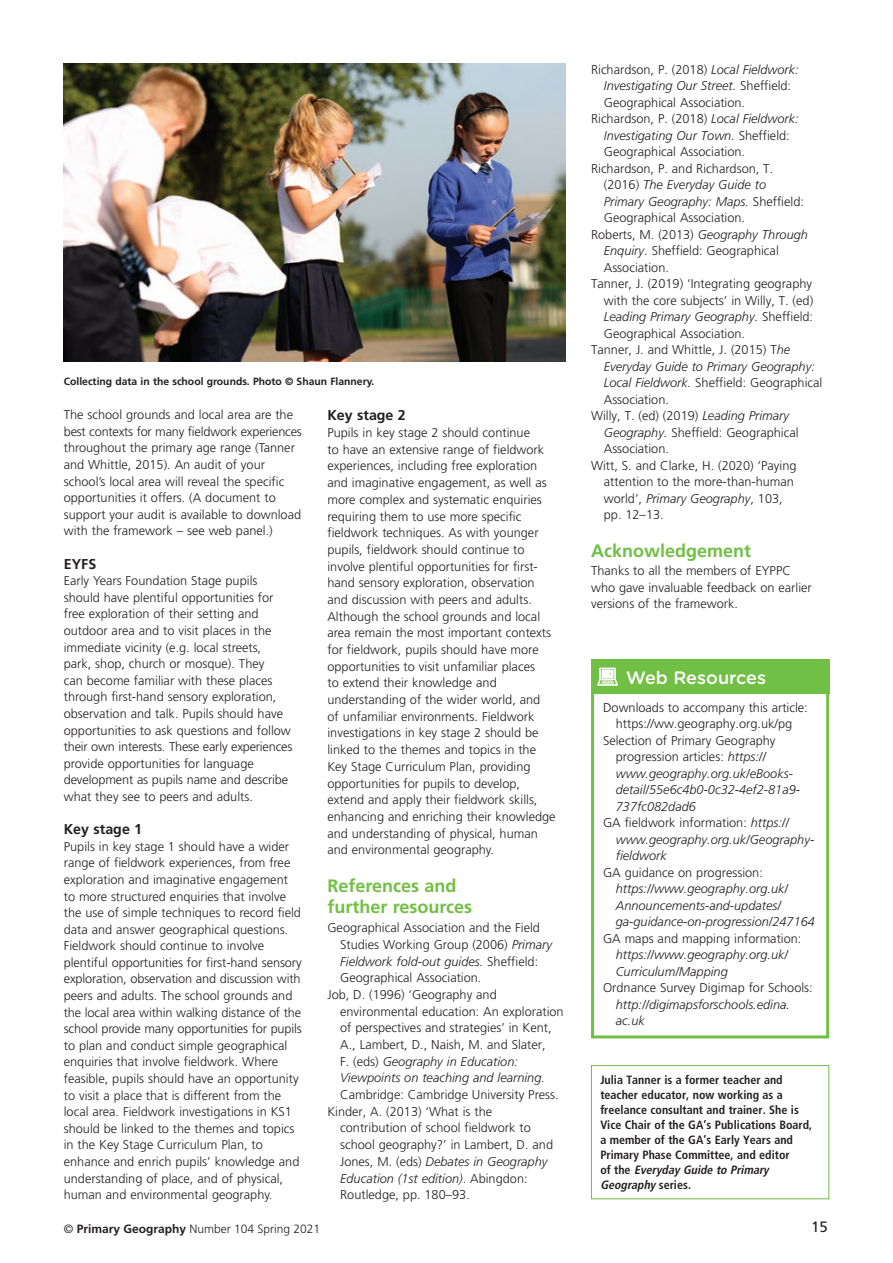
<style>
.page{position:relative;width:893px;height:1263px;background:#fff}
.page>*{position:absolute;margin:0;border:0;box-sizing:border-box;transform-origin:0 0}
.A_HEAD{font:700 18px/21.1px "Frutiger";color:#71bf44}
.t1{font:500 18px "Gotham Rounded";color:#fff}
.t2{font:15px "Frutiger";color:#231f20}
.B_HEAD{font:700 14.25px "Frutiger";color:#231f20}
.NEW_PARA{font:300 12.75px/16.6px "Frutiger";color:#231f20}
.REFS{font:300 12.75px/16.5px "Frutiger";color:#231f20}
.REFS-2{font:italic 300 12.75px/16.5px "Frutiger";color:#231f20}
.AUTH_DESC{font:700 condensed 12px/15px "Frutiger";color:#231f20}
.t3{font:300 12px "Frutiger";color:#231f20}
.t4{font:700 10.5px "Frutiger";color:#231f20}
.s1{font-style:italic}
.s2{font-style:normal}
.s3{font-weight:700}
</style>
<div class="page">
<div style="left:591px;top:690px;width:238px;height:348px;border:3px solid #71bf44"></div>
<div style="left:591px;top:659px;width:238px;height:34px;background:#71bf44"></div>
<svg style="left:597px;top:667px;width:21px;height:18px"></svg>
<div style="left:591px;top:1065px;width:238px;height:134px;border:1px solid #71bf44"></div>
<img style="left:64px;top:64px;width:502px;height:297px">
<p class="t4" style="left:64px;top:375px;width:312px">Collecting data in the school grounds. Photo © Shaun Flannery.</p>
<p class="NEW_PARA" style="left:64px;top:406px;width:240px">The school grounds and local area are the best contexts for many fieldwork experiences throughout the primary age range (Tanner and Whittle, 2015). An audit of your school’s local area will reveal the specific opportunities it offers. (A document to support your audit is available to download with the framework – see web panel.)</p>
<p class="B_HEAD" style="left:64px;top:555px;width:34px">EYFS</p>
<p class="NEW_PARA" style="left:64px;top:572px;width:230px">Early Years Foundation Stage pupils should have plentiful opportunities for free exploration of their setting and outdoor area and to visit places in the immediate vicinity (e.g. local streets,<br>park, shop, church or mosque). They<br>can become familiar with these places through first-hand sensory exploration, observation and talk. Pupils should have opportunities to ask questions and follow their own interests. These early experiences provide opportunities for language development as pupils name and describe what they see to peers and adults.</p>
<p class="B_HEAD" style="left:64px;top:821px;width:80px">Key stage 1</p>
<p class="NEW_PARA" style="left:64px;top:838px;width:240px">Pupils in key stage 1 should have a wider range of fieldwork experiences, from free exploration and imaginative engagement to more structured enquiries that involve the use of simple techniques to record field data and answer geographical questions.<br>Fieldwork should continue to involve plentiful opportunities for first-hand sensory exploration, observation and discussion with peers and adults. The school grounds and the local area within walking distance of the school provide many opportunities for pupils to plan and conduct simple geographical enquiries that involve fieldwork. Where feasible, pupils should have an opportunity to visit a place that is different from the local area. Fieldwork investigations in KS1 should be linked to the themes and topics in the Key Stage Curriculum Plan, to enhance and enrich pupils’ knowledge and understanding of place, and of physical, human and environmental geography.</p>
<p class="B_HEAD" style="left:327px;top:407px;width:80px">Key stage 2</p>
<p class="NEW_PARA" style="left:327px;top:424px;width:230px">Pupils in key stage 2 should continue<br>to have an extensive range of fieldwork experiences, including free exploration and imaginative engagement, as well as more complex and systematic enquiries requiring them to use more specific fieldwork techniques. As with younger pupils, fieldwork should continue to involve plentiful opportunities for first&shy;hand sensory exploration, observation and discussion with peers and adults.<br>Although the school grounds and local area remain the most important contexts for fieldwork, pupils should have more opportunities to visit unfamiliar places<br>to extend their knowledge and understanding of the wider world, and<br>of unfamiliar environments. Fieldwork investigations in key stage 2 should be linked to the themes and topics in the Key Stage Curriculum Plan, providing opportunities for pupils to develop, extend and apply their fieldwork skills, enhancing and enriching their knowledge and understanding of physical, human and environmental geography.</p>
<p class="A_HEAD" style="left:327px;top:875px;width:146px">References and further resources</p>
<p class="REFS" style="left:340px;top:919px;width:213px;text-indent:-13px">Geographical Association and the Field Studies Working Group (2006) <span class="s1">Primary Fieldwork fold-out guides.</span> Sheffield:<br>Geographical Association.</p>
<p class="REFS" style="left:340px;top:986px;width:225px;text-indent:-13px">Job, D. (1996) ‘Geography and environmental education: An exploration of perspectives and strategies’ in Kent, A., Lambert, D., Naish, M. and Slater,<br>F. (eds) <span class="s1">Geography in Education:<br>Viewpoints on teaching and learning.<br></span>Cambridge: Cambridge University Press.</p>
<p class="REFS" style="left:340px;top:1103px;width:214px;text-indent:-13px">Kinder, A. (2013) ‘What is the contribution of school fieldwork to school geography?’ in Lambert, D. and Jones, M. (eds) <span class="s1">Debates in Geography Education (1st edition)</span>. Abingdon:<br>Routledge, pp. 180–93.</p>
<p class="REFS" style="left:604px;top:61px;width:196px;text-indent:-13px">Richardson, P. (2018) <span class="s1">Local Fieldwork:<br>Investigating Our Street.</span> Sheffield:<br>Geographical Association.</p>
<p class="REFS" style="left:604px;top:111px;width:196px;text-indent:-13px">Richardson, P. (2018) <span class="s1">Local Fieldwork:<br>Investigating Our Town.</span> Sheffield:<br>Geographical Association.</p>
<p class="REFS" style="left:604px;top:160px;width:202px;text-indent:-13px">Richardson, P. and Richardson, T. (2016) <span class="s1">The Everyday Guide to<br>Primary Geography: Maps.</span> Sheffield:<br>Geographical Association.</p>
<p class="REFS" style="left:604px;top:226px;width:206px;text-indent:-13px">Roberts, M. (2013) <span class="s1">Geography Through<br>Enquiry</span>. Sheffield: Geographical<br>Association.</p>
<p class="REFS" style="left:604px;top:276px;width:211px;text-align:justify;text-indent:-13px">Tanner, J. (2019) ‘Integrating geography with the core subjects’ in Willy, T. (ed)<br><span class="s1">Leading Primary Geography.</span> Sheffield:<br>Geographical Association.</p>
<p class="REFS" style="left:604px;top:342px;width:220px;text-indent:-13px">Tanner, J. and Whittle, J. (2015) T<span class="s1">he Everyday Guide to Primary Geography:<br>Local Fieldwork.</span> Sheffield: Geographical Association.</p>
<p class="REFS" style="left:604px;top:408px;width:196px;text-indent:-13px">Willy, T. (ed) (2019) <span class="s1">Leading Primary<br>Geography.</span> Sheffield: Geographical<br>Association.</p>
<p class="REFS" style="left:604px;top:457px;width:194px;text-indent:-13px">Witt, S. and Clarke, H. (2020) ‘Paying attention to the more-than-human world’, <span class="s1">Primary Geography</span>, 103, pp. 12–13.</p>
<p class="A_HEAD" style="left:591px;top:540px;width:162px">Acknowledgement</p>
<p class="NEW_PARA" style="left:591px;top:563px;width:222px">Thanks to all the members of EYPPC who gave invaluable feedback on earlier versions of the framework.</p>
<p class="t1" style="left:626px;top:664px;width:141px">Web Resources</p>
<p class="REFS" style="left:603px;top:699px;width:206px;text-align:center">Downloads to accompany this article: https://ww.geography.org.uk/pg</p>
<p class="REFS-2" style="left:616px;top:732px;width:186px;text-indent:-13px"><span class="s2">Selection of Primary Geography progression articles:</span> https:// www.geography.org.uk/eBooks&shy;detail/55e6c4b0-0c32-4ef2-81a9-<br>737fc082dad6</p>
<p class="REFS-2" style="left:616px;top:814px;width:200px;text-indent:-13px"><span class="s2">GA fieldwork information:</span> https:// www.geography.org.uk/Geography&shy;fieldwork</p>
<p class="REFS-2" style="left:616px;top:864px;width:201px;text-indent:-13px"><span class="s2">GA guidance on progression: </span>https://www.geography.org.uk/ Announcements-and-updates/ ga-guidance-on-progression/247164</p>
<p class="REFS-2" style="left:616px;top:930px;width:187px;text-indent:-13px"><span class="s2">GA maps and mapping information: </span>https://www.geography.org.uk/<br>Curriculum/Mapping</p>
<p class="REFS-2" style="left:616px;top:979px;width:198px;text-indent:-13px"><span class="s2">Ordnance Survey Digimap for Schools: </span>http://digimapsforschools.edina. ac.uk</p>
<p class="AUTH_DESC" style="left:600px;top:1072px;width:214px">Julia Tanner is a former teacher and teacher educator, now working as a freelance consultant and trainer. She is Vice Chair of the GA’s Publications Board, a member of the GA’s Early Years and Primary Phase Committee, and editor<br>o f t h e <span class="s1">Everyday Guide to Primary Geography</span> s e r i e s .</p>
<p class="t3" style="left:64px;top:1222px;width:258px">© <span class="s3">Primary Geography</span> Number 104 Spring 2021</p>
<p class="t2" style="left:811px;top:1218px;width:18px">15</p>
</div>
